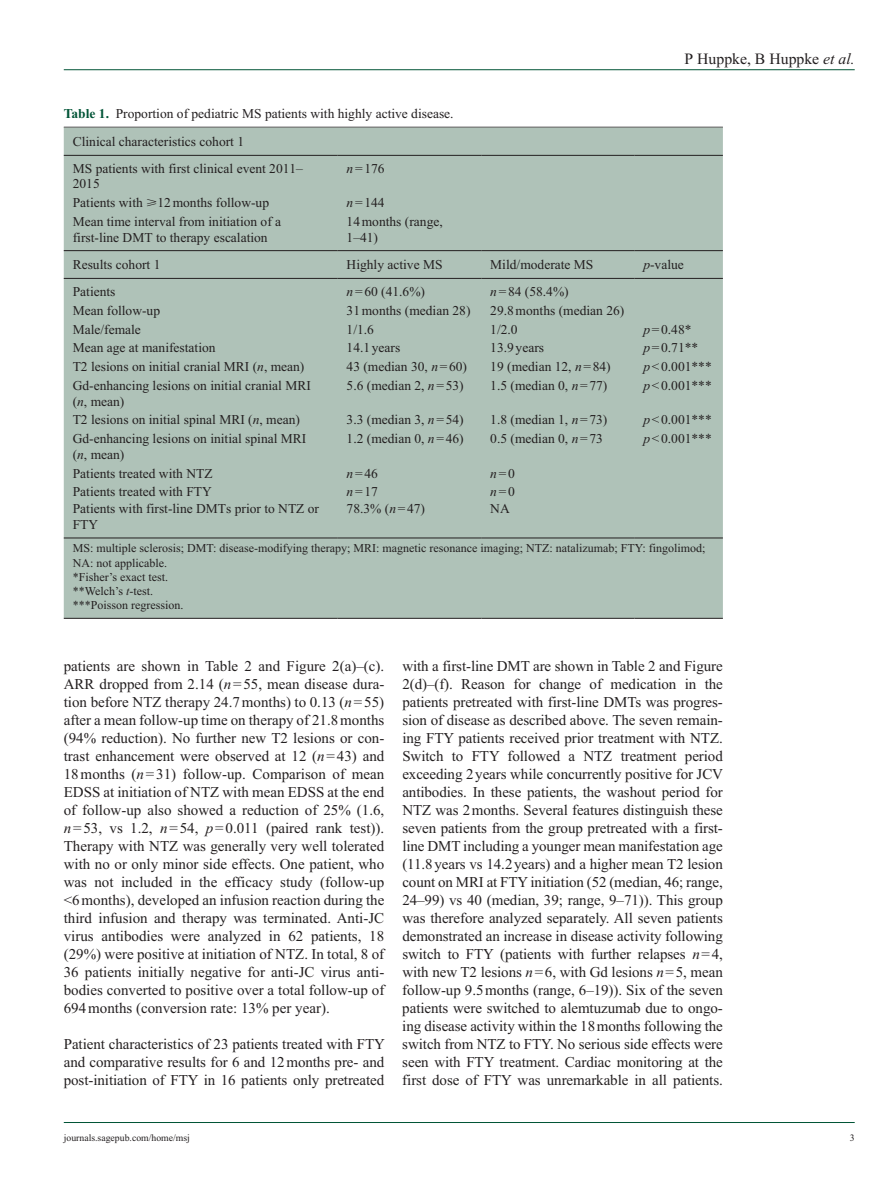
<style>
.page{position:relative;width:893px;height:1191px;background:#fff}
.page>*{position:absolute;margin:0;border:0;box-sizing:border-box;transform-origin:0 0}
.t1{font:15.75px "Times New Roman";color:#231f20}
.t2{font:15px/18px "Times New Roman";letter-spacing:-.005em;color:#231f20;text-align:justify}
.t3{font:13.5px/15.8px "Times New Roman";color:#231f20}
.t4{font:12px/14.2px "Times New Roman";color:#231f20}
.t5{font:9.75px "Times New Roman";color:#231f20}
.s1{font-style:italic}
.s2{font-weight:700;color:#015436}
</style>
<div class="page">
<hr style="left:64px;top:69px;width:791px;height:1px;background:#015436">
<hr style="left:64px;top:1122px;width:791px;height:1px;background:#015436">
<hr style="left:64px;top:127px;width:659px;height:1px;background:#231f20">
<div style="left:64px;top:128px;width:659px;height:490px;background:#afc2b8"></div>
<hr style="left:64px;top:537px;width:274px;height:1px;background:#231f20">
<hr style="left:338px;top:537px;width:143px;height:1px;background:#231f20">
<hr style="left:481px;top:537px;width:153px;height:1px;background:#231f20">
<hr style="left:634px;top:537px;width:89px;height:1px;background:#231f20">
<hr style="left:64px;top:618px;width:274px;height:1px;background:#231f20">
<hr style="left:338px;top:618px;width:143px;height:1px;background:#231f20">
<hr style="left:481px;top:618px;width:153px;height:1px;background:#231f20">
<hr style="left:634px;top:618px;width:89px;height:1px;background:#231f20">
<hr style="left:64px;top:155px;width:274px;height:1px;background:#231f20">
<hr style="left:338px;top:155px;width:143px;height:1px;background:#231f20">
<hr style="left:481px;top:155px;width:153px;height:1px;background:#231f20">
<hr style="left:634px;top:155px;width:89px;height:1px;background:#231f20">
<hr style="left:64px;top:250px;width:274px;height:1px;background:#231f20">
<hr style="left:338px;top:250px;width:143px;height:1px;background:#231f20">
<hr style="left:481px;top:250px;width:153px;height:1px;background:#231f20">
<hr style="left:634px;top:250px;width:89px;height:1px;background:#231f20">
<hr style="left:64px;top:278px;width:274px;height:1px;background:#231f20">
<hr style="left:338px;top:278px;width:143px;height:1px;background:#231f20">
<hr style="left:481px;top:278px;width:153px;height:1px;background:#231f20">
<hr style="left:634px;top:278px;width:89px;height:1px;background:#231f20">
<p class="t1" style="left:684px;top:50px;width:172px">P Huppke, B Huppke <span class="s1">et al.</span></p>
<p class="t3" style="left:73px;top:99px;width:382px;line-height:28.5px;text-indent:-9px"><span class="s2">Table 1.</span> Proportion of pediatric MS patients with highly active disease.<br>Clinical characteristics cohort 1</p>
<p class="t3" style="left:73px;top:160px;width:232px">MS patients with first clinical event 2011–<br>2015</p>
<p class="t3" style="left:347px;top:160px;width:39px"><span class="s1">n</span>=176</p>
<p class="t3" style="left:73px;top:195px;width:198px">Patients with ⩾12months follow-up</p>
<p class="t3" style="left:347px;top:195px;width:39px"><span class="s1">n</span>=144</p>
<p class="t3" style="left:73px;top:213px;width:210px">Mean time interval from initiation of a first-line DMT to therapy escalation</p>
<p class="t3" style="left:347px;top:213px;width:98px">14months (range,<br>1–41)</p>
<p class="t3" style="left:73px;top:257px;width:89px">Results cohort 1</p>
<p class="t3" style="left:347px;top:257px;width:97px">Highly active MS</p>
<p class="t3" style="left:490px;top:257px;width:105px">Mild/moderate MS</p>
<p class="t3" style="left:643px;top:257px;width:42px"><span class="s1">p</span>-value</p>
<p class="t3" style="left:73px;top:283px;width:44px">Patients</p>
<p class="t3" style="left:347px;top:283px;width:80px"><span class="s1">n</span>=60 (41.6%)</p>
<p class="t3" style="left:490px;top:283px;width:80px"><span class="s1">n</span>=84 (58.4%)</p>
<p class="t3" style="left:73px;top:302px;width:89px">Mean follow-up</p>
<p class="t3" style="left:347px;top:302px;width:125px">31months (median 28)</p>
<p class="t3" style="left:490px;top:302px;width:136px">29.8months (median 26)</p>
<p class="t3" style="left:73px;top:321px;width:70px">Male/female</p>
<p class="t3" style="left:347px;top:321px;width:29px">1/1.6</p>
<p class="t3" style="left:490px;top:321px;width:29px">1/2.0</p>
<p class="t3" style="left:643px;top:321px;width:50px"><span class="s1">p</span>=0.48*</p>
<p class="t3" style="left:73px;top:340px;width:144px">Mean age at manifestation</p>
<p class="t3" style="left:347px;top:340px;width:55px">14.1years</p>
<p class="t3" style="left:490px;top:340px;width:55px">13.9years</p>
<p class="t3" style="left:643px;top:340px;width:56px"><span class="s1">p</span>=0.71**</p>
<p class="t3" style="left:73px;top:358px;width:233px">T2 lesions on initial cranial MRI (<span class="s1">n</span>, mean)</p>
<p class="t3" style="left:347px;top:358px;width:122px">43 (median 30, <span class="s1">n</span>=60)</p>
<p class="t3" style="left:490px;top:358px;width:122px">19 (median 12, <span class="s1">n</span>=84)</p>
<p class="t3" style="left:643px;top:358px;width:70px"><span class="s1">p</span>&lt;0.001***</p>
<p class="t3" style="left:73px;top:377px;width:240px">Gd-enhancing lesions on initial cranial MRI (<span class="s1">n</span>, mean)</p>
<p class="t3" style="left:347px;top:377px;width:119px">5.6 (median 2, <span class="s1">n</span>=53)</p>
<p class="t3" style="left:490px;top:377px;width:119px">1.5 (median 0, <span class="s1">n</span>=77)</p>
<p class="t3" style="left:643px;top:377px;width:70px"><span class="s1">p</span>&lt;0.001***</p>
<p class="t3" style="left:73px;top:412px;width:229px">T2 lesions on initial spinal MRI (<span class="s1">n</span>, mean)</p>
<p class="t3" style="left:347px;top:412px;width:119px">3.3 (median 3, <span class="s1">n</span>=54)</p>
<p class="t3" style="left:490px;top:412px;width:119px">1.8 (median 1, <span class="s1">n</span>=73)</p>
<p class="t3" style="left:643px;top:412px;width:70px"><span class="s1">p</span>&lt;0.001***</p>
<p class="t3" style="left:73px;top:431px;width:235px">Gd-enhancing lesions on initial spinal MRI (<span class="s1">n</span>, mean)</p>
<p class="t3" style="left:347px;top:431px;width:119px">1.2 (median 0, <span class="s1">n</span>=46)</p>
<p class="t3" style="left:490px;top:431px;width:114px">0.5 (median 0, <span class="s1">n</span>=73</p>
<p class="t3" style="left:643px;top:431px;width:70px"><span class="s1">p</span>&lt;0.001***</p>
<p class="t3" style="left:73px;top:465px;width:141px">Patients treated with NTZ</p>
<p class="t3" style="left:347px;top:465px;width:33px"><span class="s1">n</span>=46</p>
<p class="t3" style="left:490px;top:465px;width:26px"><span class="s1">n</span>=0</p>
<p class="t3" style="left:73px;top:484px;width:141px">Patients treated with FTY</p>
<p class="t3" style="left:347px;top:484px;width:33px"><span class="s1">n</span>=17</p>
<p class="t3" style="left:490px;top:484px;width:26px"><span class="s1">n</span>=0</p>
<p class="t3" style="left:73px;top:501px;width:248px">Patients with first-line DMTs prior to NTZ or<br>FTY</p>
<p class="t3" style="left:347px;top:501px;width:80px">78.3% (<span class="s1">n</span>=47)</p>
<p class="t3" style="left:490px;top:501px;width:21px">NA</p>
<p class="t4" style="left:73px;top:541px;width:634px">MS: multiple sclerosis; DMT: disease-modifying therapy; MRI: magnetic resonance imaging; NTZ: natalizumab; FTY: fingolimod; NA: not applicable.<br>*Fisher’s exact test.<br>**Welch’s <span class="s1">t</span>-test.<br>***Poisson regression.</p>
<p class="t2" style="left:64px;top:656px;width:322px">patients are shown in Table 2 and Figure 2(a)–(c).<br>ARR dropped from 2.14 (<span class="s1">n</span>=55, mean disease dura&shy;tion before NTZ therapy 24.7months) to 0.13 (<span class="s1">n</span>=55) after a mean follow-up time on therapy of 21.8months (94% reduction). No further new T2 lesions or con&shy;trast enhancement were observed at 12 (<span class="s1">n</span>=43) and 18months (<span class="s1">n</span>=31) follow-up. Comparison of mean EDSS at initiation of NTZ with mean EDSS at the end of follow-up also showed a reduction of 25% (1.6, <span class="s1">n</span>=53, vs 1.2, <span class="s1">n</span>=54, <span class="s1">p</span>=0.011 (paired rank test)).<br>Therapy with NTZ was generally very well tolerated with no or only minor side effects. One patient, who was not included in the efficacy study (follow-up &lt;6months), developed an infusion reaction during the third infusion and therapy was terminated. Anti-JC virus antibodies were analyzed in 62 patients, 18 (29%) were positive at initiation of NTZ. In total, 8 of 36 patients initially negative for anti-JC virus anti&shy;bodies converted to positive over a total follow-up of 694months (conversion rate: 13% per year).</p>
<p class="t2" style="left:64px;top:1034px;width:323px">Patient characteristics of 23 patients treated with FTY and comparative results for 6 and 12months pre- and post-initiation of FTY in 16 patients only pretreated</p>
<p class="t2" style="left:402px;top:656px;width:322px">with a first-line DMT are shown in Table 2 and Figure 2(d)–(f). Reason for change of medication in the patients pretreated with first-line DMTs was progres&shy;sion of disease as described above. The seven remain&shy;ing FTY patients received prior treatment with NTZ.<br>Switch to FTY followed a NTZ treatment period exceeding 2years while concurrently positive for JCV antibodies. In these patients, the washout period for NTZ was 2months. Several features distinguish these seven patients from the group pretreated with a first&shy;line DMT including a younger mean manifestation age (11.8years vs 14.2years) and a higher mean T2 lesion count on MRI at FTY initiation (52 (median, 46; range, 24–99) vs 40 (median, 39; range, 9–71)). This group was therefore analyzed separately. All seven patients demonstrated an increase in disease activity following switch to FTY (patients with further relapses <span class="s1">n</span>=4, with new T2 lesions <span class="s1">n</span>=6, with Gd lesions <span class="s1">n</span>=5, mean follow-up 9.5months (range, 6–19)). Six of the seven patients were switched to alemtuzumab due to ongo&shy;ing disease activity within the 18months following the switch from NTZ to FTY. No serious side effects were seen with FTY treatment. Cardiac monitoring at the first dose of FTY was unremarkable in all patients.</p>
<p class="t5" style="left:64px;top:1132px;width:128px">journals.sagepub.com/home/msj</p>
<p class="t5" style="left:850px;top:1132px;width:6px">3</p>
</div>
